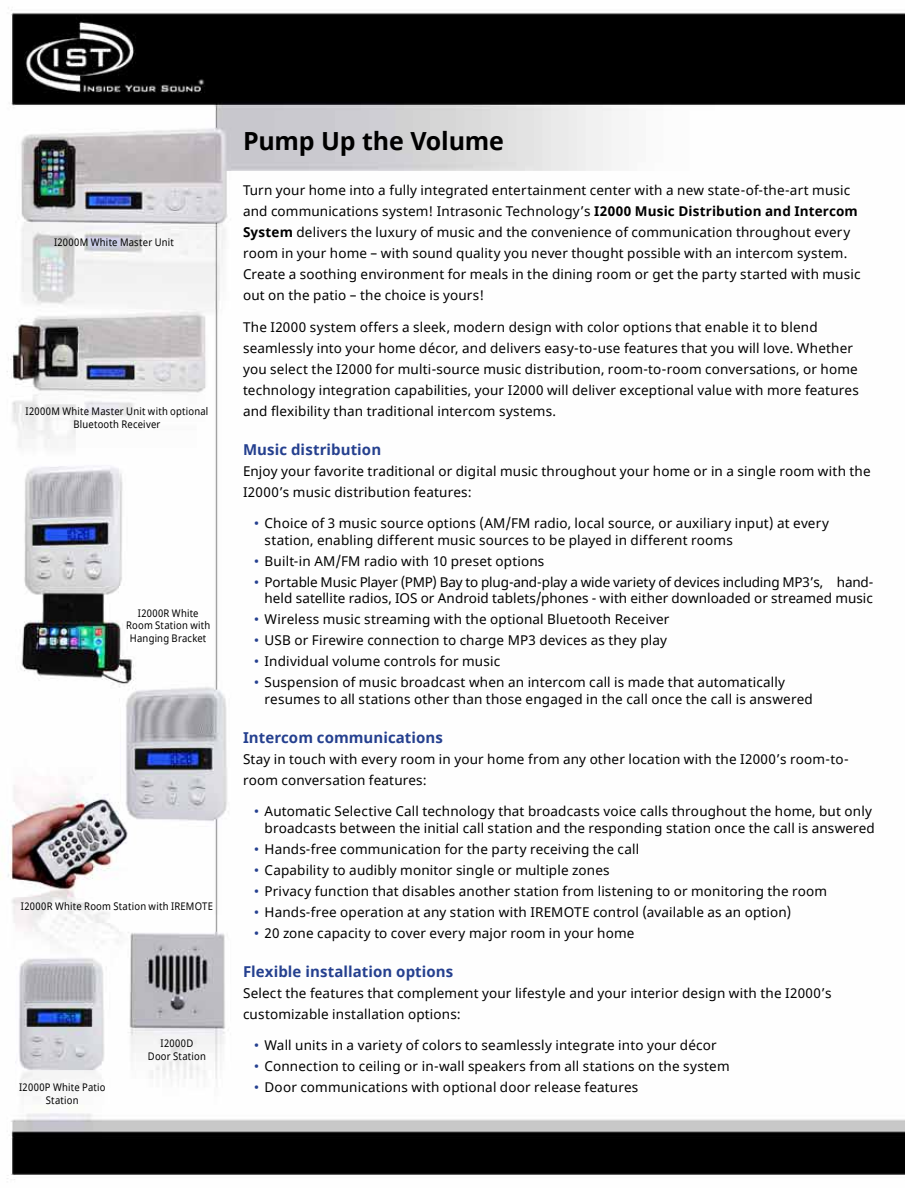
<style>
.page{position:relative;width:918px;height:1188px;background:#fff}
.page>*{position:absolute;margin:0;border:0;box-sizing:border-box;transform-origin:0 0}
.t1{font:700 24.9px "Noto Sans";letter-spacing:-.01em;color:#000}
.t2{font:700 15px "Noto Sans";letter-spacing:.005em;color:#25408f}
.t3{font:13.5px/21px "Noto Sans";letter-spacing:.01em;color:#000}
.t4{font:10.5px/12.6px "Noto Sans";letter-spacing:.025em;color:#000;text-align:center;scale:.9 1}
.s1{font-weight:700}
.s2{color:#25408f}
</style>
<div class="page">
<img style="left:0;top:7px;width:904px;height:1173px">
<p class="t4" style="left:54px;top:236px;width:135px">I2000M White Master Unit</p>
<p class="t4" style="left:26px;top:406px;width:205px">I2000M White Master Unit with optional<br>Bluetooth Receiver</p>
<p class="t4" style="left:126px;top:607px;width:95px">I2000R White<br>Room Station with<br>Hanging Bracket</p>
<p class="t4" style="left:21px;top:900px;width:215px">I2000R White Room Station with IREMOTE</p>
<p class="t4" style="left:19px;top:1081px;width:98px">I2000P White Patio<br>Station</p>
<p class="t4" style="left:148px;top:1037px;width:66px">I2000D<br>Door Station</p>
<h1 class="t1" style="left:243px;top:123px;width:263px">Pump Up the Volume</h1>
<p class="t3" style="left:243px;top:180px;width:619px">Turn your home into a fully integrated entertainment center with a new state-of-the-art music and communications system! Intrasonic Technology’s <span class="s1">I2000 Music Distribution and Intercom System</span> delivers the luxury of music and the convenience of communication throughout every room in your home – with sound quality you never thought possible with an intercom system.<br>Create a soothing environment for meals in the dining room or get the party started with music out on the patio – the choice is yours!</p>
<p class="t3" style="left:243px;top:317px;width:617px">The I2000 system offers a sleek, modern design with color options that enable it to blend seamlessly into your home décor, and delivers easy-to-use features that you will love. Whether you select the I2000 for multi-source music distribution, room-to-room conversations, or home technology integration capabilities, your I2000 will deliver exceptional value with more features and flexibility than traditional intercom systems.</p>
<p class="t2" style="left:243px;top:439px;width:140px">Music distribution</p>
<p class="t3" style="left:243px;top:461px;width:629px">Enjoy your favorite traditional or digital music throughout your home or in a single room with the<br>I2000’s music distribution features:</p>
<p class="t3" style="left:265px;top:516px;width:566px;line-height:16.5px;text-indent:-11px"><span class="s2">•</span> Choice of 3 music source options (AM/FM radio, local source, or auxiliary input) at every station, enabling different music sources to be played in different rooms</p>
<p class="t3" style="left:254px;top:551px;width:292px"><span class="s2">•</span> Built-in AM/FM radio with 10 preset options</p>
<p class="t3" style="left:254px;top:574px;width:621px;line-height:16.5px;text-align:right"><span class="s2">•</span> Portable Music Player (PMP) Bay to plug-and-play a wide variety of devices including MP3’s, hand&shy;held satellite radios, IOS or Android tablets/phones - with either downloaded or streamed music</p>
<p class="t3" style="left:254px;top:609px;width:417px"><span class="s2">•</span> Wireless music streaming with the optional Bluetooth Receiver</p>
<p class="t3" style="left:254px;top:630px;width:415px"><span class="s2">•</span> USB or Firewire connection to charge MP3 devices as they play</p>
<p class="t3" style="left:254px;top:651px;width:248px"><span class="s2">•</span> Individual volume controls for music</p>
<p class="t3" style="left:265px;top:675px;width:550px;line-height:16.5px;text-indent:-11px"><span class="s2">•</span> Suspension of music broadcast when an intercom call is made that automatically resumes to all stations other than those engaged in the call once the call is answered</p>
<p class="t2" style="left:243px;top:727px;width:201px">Intercom communications</p>
<p class="t3" style="left:243px;top:749px;width:607px">Stay in touch with every room in your home from any other location with the I2000’s room-to&shy;room conversation features:</p>
<p class="t3" style="left:254px;top:804px;width:623px;line-height:16.5px;text-align:right"><span class="s2">•</span> Automatic Selective Call technology that broadcasts voice calls throughout the home, but only broadcasts between the initial call station and the responding station once the call is answered</p>
<p class="t3" style="left:254px;top:839px;width:387px"><span class="s2">•</span> Hands-free communication for the party receiving the call</p>
<p class="t3" style="left:254px;top:860px;width:357px"><span class="s2">•</span> Capability to audibly monitor single or multiple zones</p>
<p class="t3" style="left:254px;top:881px;width:575px"><span class="s2">•</span> Privacy function that disables another station from listening to or monitoring the room</p>
<p class="t3" style="left:254px;top:902px;width:539px"><span class="s2">•</span> Hands-free operation at any station with IREMOTE control (available as an option)</p>
<p class="t3" style="left:254px;top:923px;width:382px"><span class="s2">•</span> 20 zone capacity to cover every major room in your home</p>
<p class="t2" style="left:243px;top:961px;width:212px">Flexible installation options</p>
<p class="t3" style="left:243px;top:983px;width:590px">Select the features that complement your lifestyle and your interior design with the I2000’s customizable installation options:</p>
<p class="t3" style="left:254px;top:1035px;width:464px"><span class="s2">•</span> Wall units in a variety of colors to seamlessly integrate into your décor</p>
<p class="t3" style="left:254px;top:1056px;width:477px"><span class="s2">•</span> Connection to ceiling or in-wall speakers from all stations on the system</p>
<p class="t3" style="left:254px;top:1077px;width:386px"><span class="s2">•</span> Door communications with optional door release features</p>
</div>
